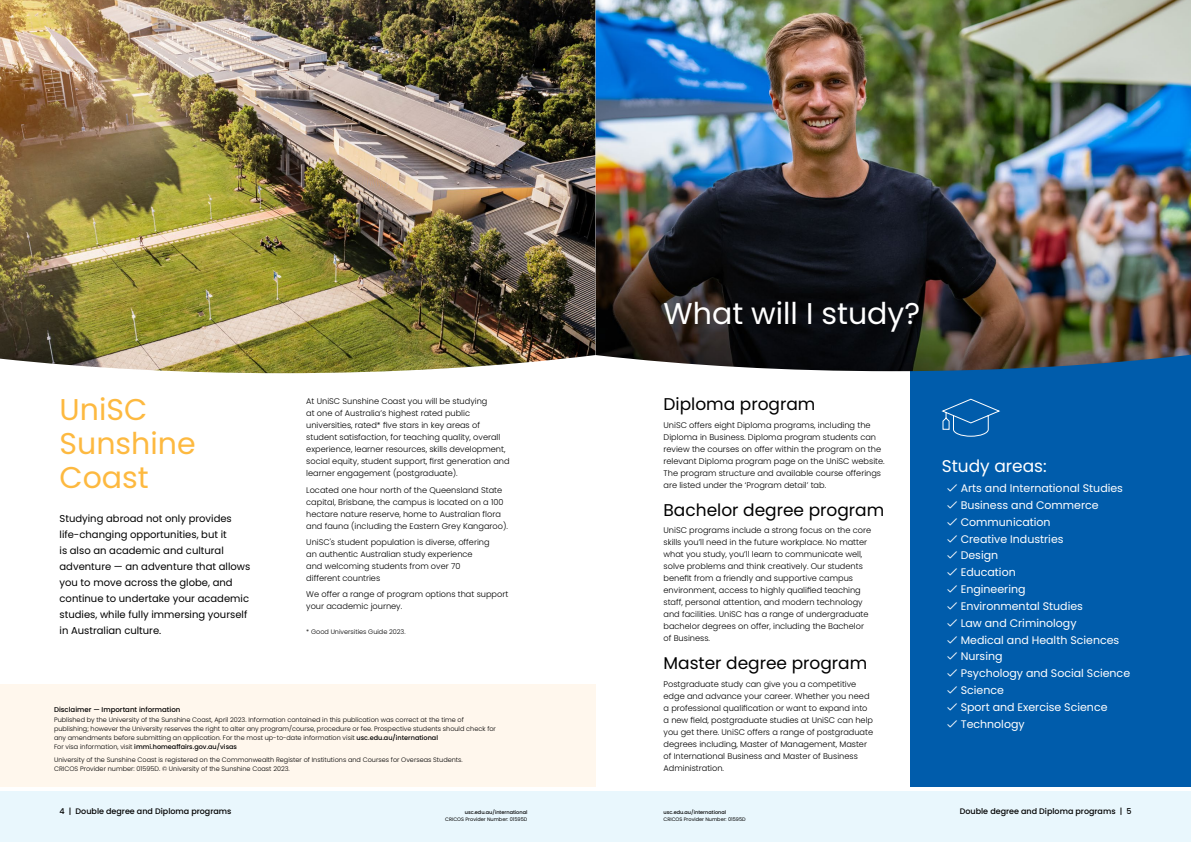
<style>
.page{position:relative;width:1191px;height:842px;background:#fff}
.page>*{position:absolute;margin:0;border:0;box-sizing:border-box;transform-origin:0 0}
.t1{font:30px/34px "Poppins";color:#fdb940}
.t2{font:30px "Poppins";color:#fff}
.t3{font:17px "Poppins";color:#000}
.t4{font:17px "Poppins";color:#fff}
.t5{font:11px "Poppins";color:#fff}
.t6{font:10px/16px "Poppins";color:#000}
.t7{font:300 8.2px/12px "Poppins";color:#000}
.t8{font:500 8px "Poppins";color:#000}
.t9{font:500 7px "Poppins";color:#000}
.t10{font:300 6.5px/9px "Poppins";color:#000}
.t11{font:5px "Poppins";color:#000}
.t12{font:500 5px "Poppins";color:#000}
.s1{font-weight:500}
</style>
<div class="page">
<div style="left:0;top:791px;width:595px;height:51px;background:#e9f7fd"></div>
<div style="left:595px;top:791px;width:596px;height:51px;background:#e9f7fd"></div>
<div style="left:910px;top:340px;width:281px;height:447px;background:#005cab"></div>
<img style="left:595px;top:0;width:596px;height:371px">
<div style="left:0;top:685px;width:595px;height:102px;background:#fff7ed"></div>
<img style="left:0;top:0;width:595px;height:373px">
<svg style="left:941px;top:398px;width:59px;height:39px"></svg>
<h1 class="t1" style="left:60px;top:392px;width:138px">UniSC<br>Sunshine<br>Coast</h1>
<p class="t6" style="left:60px;top:511px;width:192px">Studying abroad not only provides life-changing opportunities, but it<br>is also an academic and cultural adventure — an adventure that allows you to move across the globe, and continue to undertake your academic studies, while fully immersing yourself in Australian culture.</p>
<p class="t7" style="left:306px;top:396px;width:205px">At UniSC Sunshine Coast you will be studying<br>at one of Australia’s highest rated public universities, rated* five stars in key areas of student satisfaction, for teaching quality, overall experience, learner resources, skills development, social equity, student support, first generation and learner engagement (postgraduate).</p>
<p class="t7" style="left:306px;top:484px;width:203px">Located one hour north of the Queensland State capital, Brisbane, the campus is located on a 100 hectare nature reserve, home to Australian flora and fauna (including the Eastern Grey Kangaroo).</p>
<p class="t7" style="left:306px;top:536px;width:185px">UniSC's student population is diverse, offering an authentic Australian study experience and welcoming students from over 70 different countries</p>
<p class="t7" style="left:306px;top:588px;width:203px">We offer a range of program options that support your academic journey.</p>
<p class="t10" style="left:306px;top:627px;width:101px">* Good Universities Guide 2023.</p>
<p class="t9" style="left:54px;top:706px;width:128px">Disclaimer — Important information</p>
<p class="t10" style="left:54px;top:715px;width:443px">Published by the University of the Sunshine Coast, April 2023. Information contained in this publication was correct at the time of publishing; however the University reserves the right to alter any program/course, procedure or fee. Prospective students should check for any amendments before submitting an application. For the most up-to-date information visit <span class="s1">usc.edu.au/international<br></span>For visa information, visit <span class="s1">immi.homeaffairs.gov.au/visas</span></p>
<p class="t10" style="left:54px;top:755px;width:410px">University of the Sunshine Coast is registered on the Commonwealth Register of Institutions and Courses for Overseas Students.<br>CRICOS Provider number: 01595D. © University of the Sunshine Coast 2023.</p>
<h1 class="t2" style="left:663px;top:296px;width:258px">What will I study?</h1>
<h2 class="t3" style="left:663px;top:394px;width:153px">Diploma program</h2>
<p class="t7" style="left:663px;top:419px;width:223px">UniSC offers eight Diploma programs, including the Diploma in Business. Diploma program students can review the courses on offer within the program on the relevant Diploma program page on the UniSC website.<br>The program structure and available course offerings are listed under the ‘Program detail’ tab.</p>
<h2 class="t3" style="left:663px;top:500px;width:222px">Bachelor degree program</h2>
<p class="t7" style="left:663px;top:524px;width:209px">UniSC programs include a strong focus on the core skills you’ll need in the future workplace. No matter what you study, you’ll learn to communicate well, solve problems and think creatively. Our students benefit from a friendly and supportive campus environment, access to highly qualified teaching staff, personal attention, and modern technology and facilities. UniSC has a range of undergraduate bachelor degrees on offer, including the Bachelor of Business.</p>
<h2 class="t3" style="left:663px;top:654px;width:205px">Master degree program</h2>
<p class="t7" style="left:663px;top:678px;width:211px">Postgraduate study can give you a competitive edge and advance your career. Whether you need a professional qualification or want to expand into a new field, postgraduate studies at UniSC can help you get there. UniSC offers a range of postgraduate degrees including, Master of Management, Master of International Business and Master of Business Administration.</p>
<h2 class="t4" style="left:941px;top:457px;width:107px">Study areas:</h2>
<h3 class="t5" style="left:947px;top:482px;width:177px">★ Arts and International Studies</h3>
<h3 class="t5" style="left:947px;top:499px;width:153px">★ Business and Commerce</h3>
<h3 class="t5" style="left:947px;top:516px;width:105px">★ Communication</h3>
<h3 class="t5" style="left:947px;top:532px;width:118px">★ Creative Industries</h3>
<h3 class="t5" style="left:947px;top:549px;width:52px">★ Design</h3>
<h3 class="t5" style="left:947px;top:566px;width:70px">★ Education</h3>
<h3 class="t5" style="left:947px;top:583px;width:80px">★ Engineering</h3>
<h3 class="t5" style="left:947px;top:600px;width:137px">★ Environmental Studies</h3>
<h3 class="t5" style="left:947px;top:616px;width:131px">★ Law and Criminology</h3>
<h3 class="t5" style="left:947px;top:633px;width:173px">★ Medical and Health Sciences</h3>
<h3 class="t5" style="left:947px;top:650px;width:57px">★ Nursing</h3>
<h3 class="t5" style="left:947px;top:667px;width:184px">★ Psychology and Social Science</h3>
<h3 class="t5" style="left:947px;top:684px;width:58px">★ Science</h3>
<h3 class="t5" style="left:947px;top:701px;width:162px">★ Sport and Exercise Science</h3>
<h3 class="t5" style="left:947px;top:717px;width:79px">★ Technology</h3>
<p class="t8" style="left:60px;top:806px;width:173px">4 | Double degree and Diploma programs</p>
<p class="t12" style="left:465px;top:809px;width:64px">usc.edu.au/international</p>
<p class="t8" style="left:959px;top:806px;width:173px">Double degree and Diploma programs | 5</p>
<p class="t11" style="left:445px;top:816px;width:84px">CRICOS Provider Number: 01595D</p>
<p class="t12" style="left:663px;top:809px;width:64px">usc.edu.au/international</p>
<p class="t11" style="left:663px;top:816px;width:84px">CRICOS Provider Number: 01595D</p>
</div>
